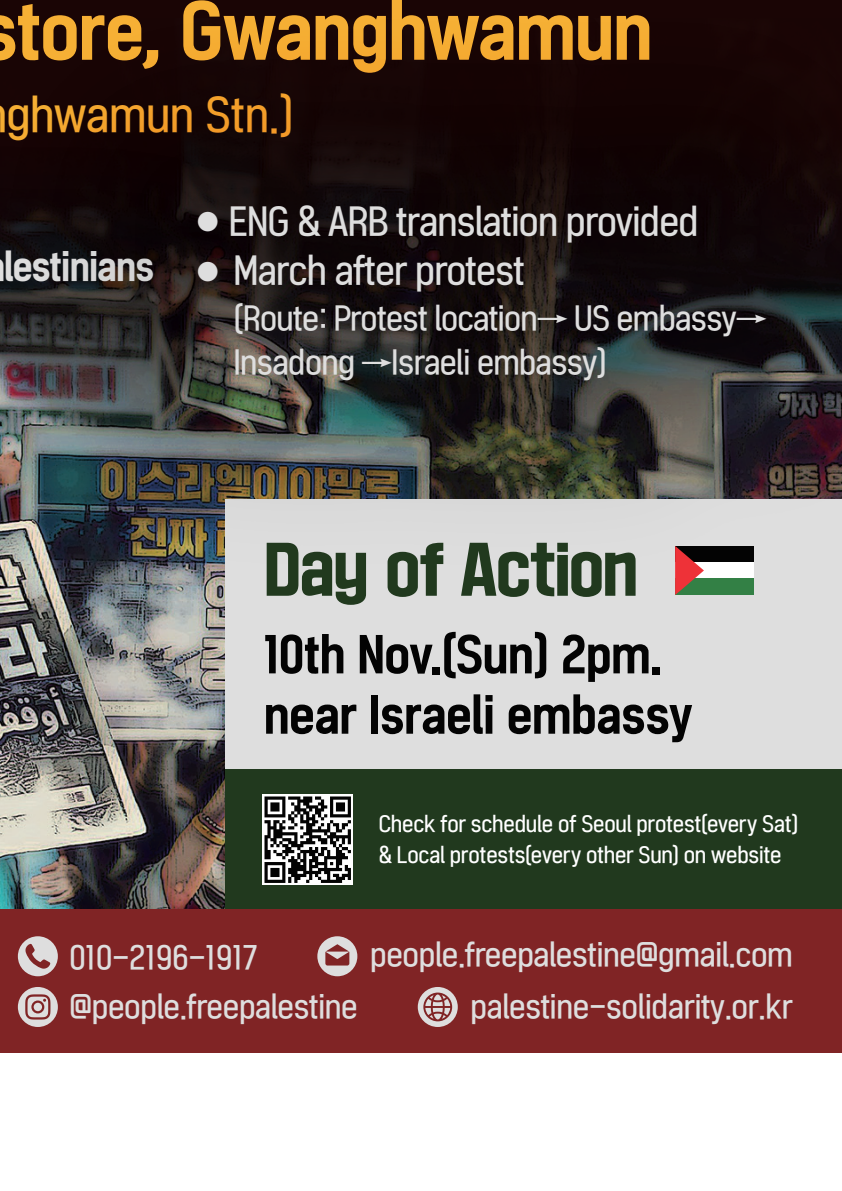
<style>
.page{position:relative;width:842px;height:1191px;background:#fff}
.page>*{position:absolute;margin:0;border:0;box-sizing:border-box;transform-origin:0 0}
.t1{font:77.2px "HGG Gothicssi P80 g";letter-spacing:-.015em;color:#f6b035}
.t2{font:58.9px "SD Gyeokdong G206 Hv";letter-spacing:-.015em;color:#21391e}
.t3{font:50.5px/60.3px "HGG Gothicssi P80 g";letter-spacing:-.01em;color:#030303}
.t4{font:47.7px "HGG Gothicssi P60 g";letter-spacing:-.005em;color:#f6b035}
.t5{font:39.3px "HGG Gothicssi P60 g";letter-spacing:-.02em;color:#dedede}
.t6{font:39.3px "HGG Gothicssi P80 g";letter-spacing:-.02em;color:#dedede}
.t7{font:33.7px/43.7px "HGG Gothicssi P60 g";letter-spacing:-.02em;color:#dedede}
.t8{font:32.7px "HGG Gothicssi 60 g";letter-spacing:-.01em;color:#dedede}
.t9{font:22.5px/31.1px "HGG Gothicssi 60 g";letter-spacing:-.01em;color:#fff}
.s1{font-size:24.6px}
</style>
<div class="page">
<img style="left:0;top:585px;width:225px;height:323px">
<div style="left:225px;top:499px;width:617px;height:270px;background:#dedede"></div>
<div style="left:225px;top:769px;width:617px;height:139px;background:#21391e"></div>
<img style="left:262px;top:794px;width:91px;height:90px">
<div style="left:675px;top:578px;width:79px;height:17px;background:#338045"></div>
<svg style="left:675px;top:585px;width:12px;height:10px"></svg>
<img style="left:0;top:0;width:842px;height:585px">
<img style="left:31px;top:39px;width:811px;height:504px">
<img style="left:73px;top:80px;width:769px;height:422px">
<img style="left:115px;top:121px;width:727px;height:339px">
<img style="left:150px;top:152px;width:664px;height:276px">
<div style="left:0;top:908px;width:842px;height:144px;background:#802425"></div>
<svg style="left:18px;top:987px;width:40px;height:40px"></svg>
<svg style="left:418px;top:987px;width:40px;height:40px"></svg>
<svg style="left:317px;top:936px;width:40px;height:40px"></svg>
<svg style="left:18px;top:936px;width:40px;height:40px"></svg>
<h1 class="t1" style="left:17px;top:-10px;width:637px">tore, Gwanghwamun</h1>
<h3 class="t4" style="left:6px;top:90px;width:289px">ghwamun Stn.)</h3>
<p class="t6" style="left:4px;top:245px;width:152px">lestinians</p>
<p class="t5" style="left:197px;top:200px;width:504px"><span class="s1">●</span> ENG &amp; ARB translation provided</p>
<p class="t5" style="left:197px;top:249px;width:330px"><span class="s1">●</span> March after protest</p>
<p class="t7" style="left:233px;top:297px;width:534px">(Route: Protest location→ US embassy→<br>Insadong →Israeli embassy)</p>
<h2 class="t2" style="left:264px;top:539px;width:376px">Day of Action</h2>
<h3 class="t3" style="left:264px;top:626px;width:430px">10th Nov.(Sun) 2pm. near Israeli embassy</h3>
<p class="t9" style="left:379px;top:808px;width:421px">Check for schedule of Seoul protest(every Sat) &amp; Local protests(every other Sun) on website</p>
<p class="t8" style="left:69px;top:940px;width:189px">010-2196-1917</p>
<p class="t8" style="left:370px;top:937px;width:424px">people.freepalestine@gmail.com</p>
<p class="t8" style="left:69px;top:989px;width:290px">@people.freepalestine</p>
<p class="t8" style="left:470px;top:989px;width:324px">palestine-solidarity.or.kr</p>
</div>
